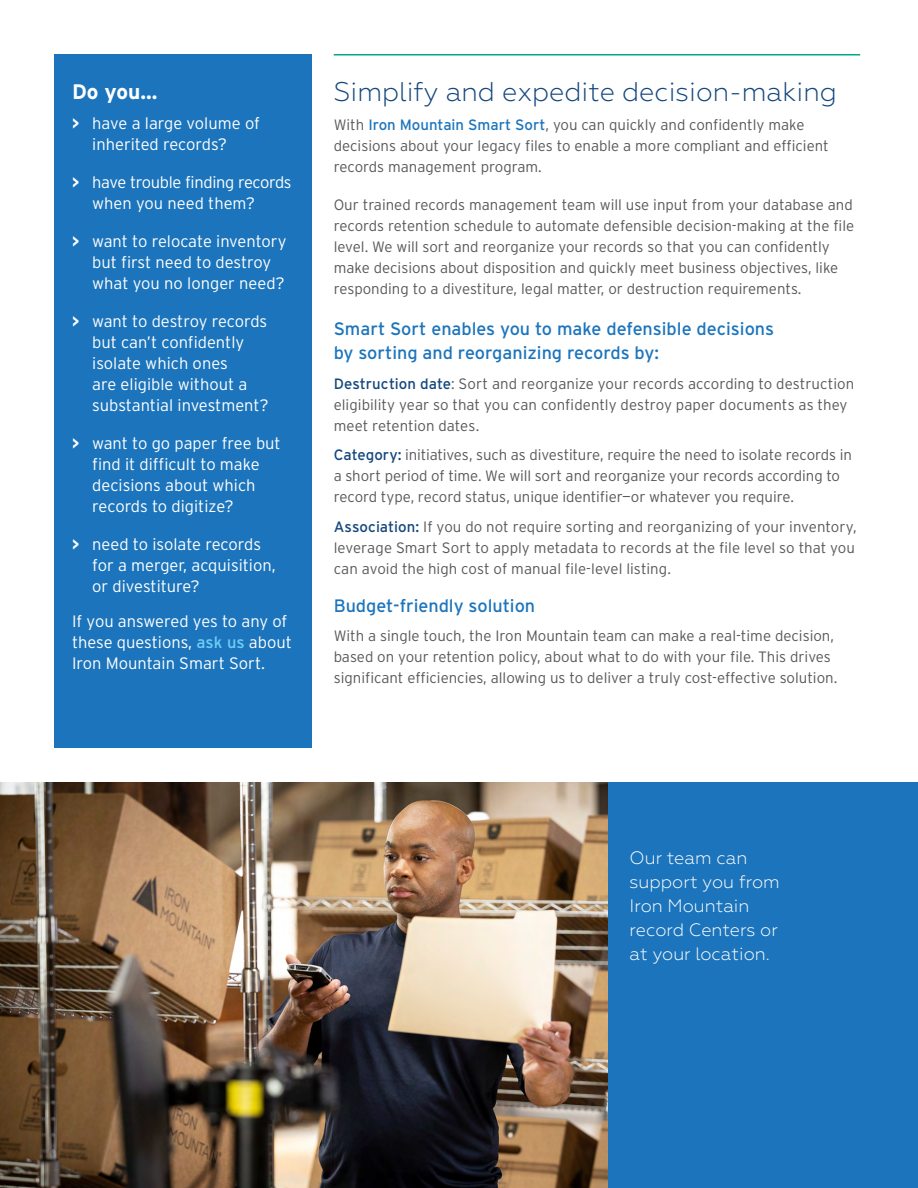
<style>
.page{position:relative;width:918px;height:1188px;background:#fff}
.page>*{position:absolute;margin:0;border:0;box-sizing:border-box;transform-origin:0 0}
.t1{font:300 27px "Geometria";color:#14477d}
.t2{font:700 21px "Interstate";color:#fff}
.t3{font:18px/24px "Interstate";color:#1c75bc}
.t4{font:300 18px/24px "Geometria";color:#fff}
.t5{font:300 16.5px/21px "Interstate";color:#fff}
.t6{font:300 16.5px/21px "Interstate";letter-spacing:-.02em;color:#fff}
.t7{font:300 15px/21px "Interstate";color:#58595b}
.s1{font-weight:700}
.s2{font-weight:400;color:#6dcff6}
.s3{font-weight:400;color:#1c75bc}
.s4{font-weight:400;color:#14477d}
</style>
<div class="page">
<div style="left:54px;top:54px;width:258px;height:694px;background:#1c75bc"></div>
<hr style="left:334px;top:54px;width:526px;height:2px;background:#00a88e">
<img style="left:0;top:782px;width:608px;height:406px">
<div style="left:608px;top:782px;width:310px;height:406px;background:#1c75bc"></div>
<h2 class="t2" style="left:72px;top:79px;width:87px">Do you...</h2>
<p class="t5" style="left:92px;top:112px;width:169px;text-indent:-20px"><span class="s1">&gt;</span> have a large volume of inherited records?</p>
<p class="t6" style="left:92px;top:171px;width:201px;text-indent:-20px"><span class="s1">&gt;</span> have trouble finding records when you need them?</p>
<p class="t5" style="left:92px;top:230px;width:196px;text-indent:-20px"><span class="s1">&gt;</span> want to relocate inventory but first need to destroy what you no longer need?</p>
<p class="t5" style="left:92px;top:310px;width:178px;text-indent:-20px"><span class="s1">&gt;</span> want to destroy records but can’t confidently isolate which ones<br>are eligible without a substantial investment?</p>
<p class="t5" style="left:92px;top:432px;width:190px;text-indent:-20px"><span class="s1">&gt;</span> want to go paper free but find it difficult to make decisions about which records to digitize?</p>
<p class="t5" style="left:92px;top:533px;width:185px;text-indent:-20px"><span class="s1">&gt;</span> need to isolate records for a merger, acquisition, or divestiture?</p>
<p class="t5" style="left:72px;top:611px;width:221px">If you answered yes to any of these questions, <span class="s2">ask us</span> about<br>Iron Mountain Smart Sort.</p>
<h1 class="t1" style="left:334px;top:76px;width:505px">Simplify and expedite decision-making</h1>
<p class="t7" style="left:334px;top:114px;width:497px">With <span class="s3">Iron Mountain Smart Sort</span>, you can quickly and confidently make decisions about your legacy files to enable a more compliant and efficient records management program.</p>
<p class="t7" style="left:334px;top:194px;width:522px">Our trained records management team will use input from your database and records retention schedule to automate defensible decision-making at the file level. We will sort and reorganize your records so that you can confidently make decisions about disposition and quickly meet business objectives, like responding to a divestiture, legal matter, or destruction requirements.</p>
<p class="t3" style="left:334px;top:317px;width:442px">Smart Sort enables you to make defensible decisions by sorting and reorganizing records by:</p>
<p class="t7" style="left:334px;top:373px;width:522px"><span class="s4">Destruction date</span>: Sort and reorganize your records according to destruction eligibility year so that you can confidently destroy paper documents as they meet retention dates.</p>
<p class="t7" style="left:334px;top:444px;width:520px"><span class="s4">Category:</span> initiatives, such as divestiture, require the need to isolate records in a short period of time. We will sort and reorganize your records according to record type, record status, unique identifier—or whatever you require.</p>
<p class="t7" style="left:334px;top:516px;width:525px;text-align:justify"><span class="s4">Association:</span> If you do not require sorting and reorganizing of your inventory, leverage Smart Sort to apply metadata to records at the file level so that you can avoid the high cost of manual file-level listing.</p>
<p class="t3" style="left:334px;top:593px;width:203px">Budget-friendly solution</p>
<p class="t7" style="left:334px;top:625px;width:505px">With a single touch, the Iron Mountain team can make a real-time decision, based on your retention policy, about what to do with your file. This drives significant efficiencies, allowing us to deliver a truly cost-effective solution.</p>
<p class="t4" style="left:630px;top:846px;width:151px">Our team can support you from<br>Iron Mountain record Centers or at your location.</p>
</div>
